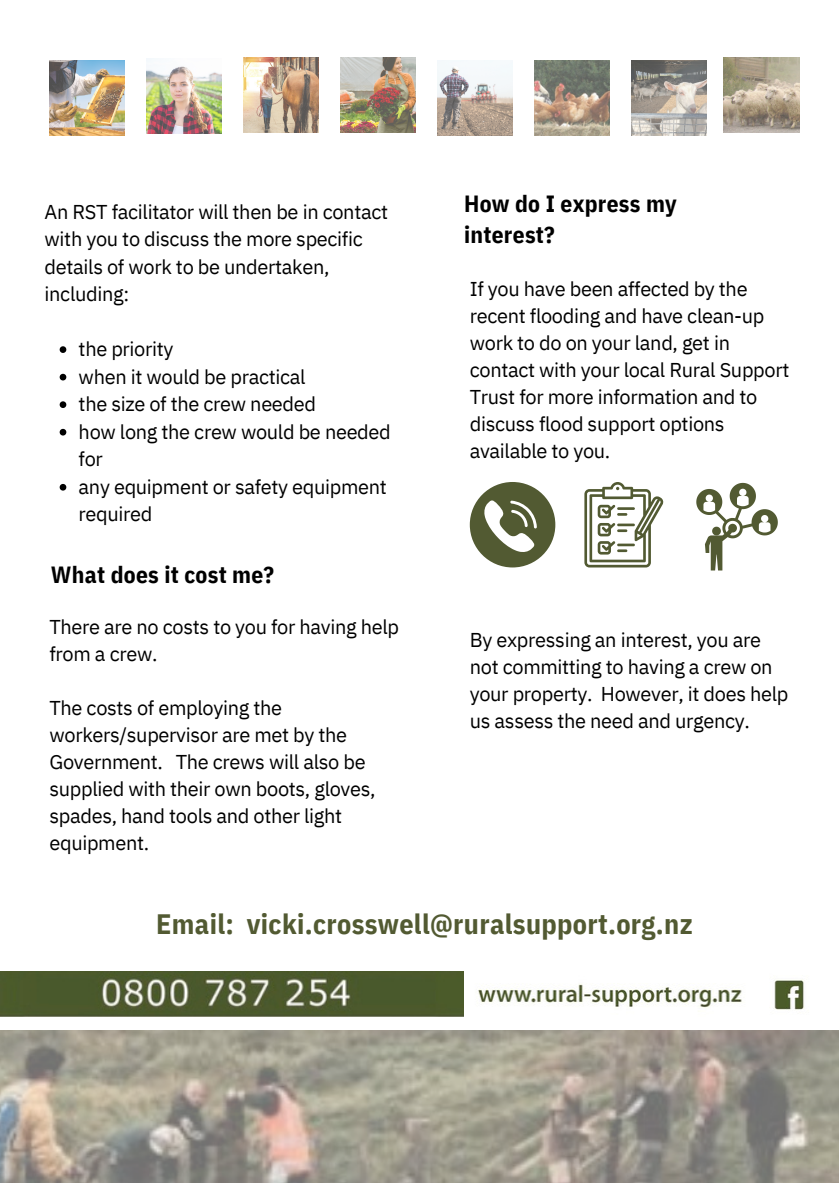
<style>
.page{position:relative;width:839px;height:1191px;background:#fff}
.page>*{position:absolute;margin:0;border:0;box-sizing:border-box;transform-origin:0 0}
.t1{font:700 28px "IBM Plex Sans Cond";letter-spacing:.01em;color:#525a32}
.t2{font:700 23.4px/31.6px "IBM Plex Sans Cond";letter-spacing:.01em;color:#000}
.t3{font:20px/27px "IBM Plex Sans";letter-spacing:-.015em;color:#000}
</style>
<div class="page">
<img style="left:0;top:1030px;width:838px;height:153px">
<img style="left:49px;top:60px;width:76px;height:75px">
<img style="left:146px;top:58px;width:75px;height:75px">
<img style="left:243px;top:58px;width:75px;height:75px">
<img style="left:340px;top:58px;width:75px;height:75px">
<img style="left:437px;top:60px;width:75px;height:75px">
<img style="left:534px;top:60px;width:75px;height:75px">
<img style="left:631px;top:60px;width:75px;height:75px">
<img style="left:723px;top:58px;width:76px;height:75px">
<svg style="left:470px;top:482px;width:85px;height:85px"></svg>
<svg style="left:584px;top:482px;width:80px;height:85px"></svg>
<svg style="left:696px;top:483px;width:81px;height:87px"></svg>
<img style="left:478px;top:980px;width:327px;height:30px">
<img style="left:0;top:971px;width:464px;height:45px">
<svg style="left:60px;top:346px;width:6px;height:7px"></svg>
<svg style="left:60px;top:374px;width:6px;height:6px"></svg>
<svg style="left:60px;top:401px;width:6px;height:7px"></svg>
<svg style="left:60px;top:429px;width:6px;height:7px"></svg>
<svg style="left:60px;top:484px;width:6px;height:7px"></svg>
<p class="t3" style="left:45px;top:197px;width:345px;line-height:27.6px">An RST facilitator will then be in contact with you to discuss the more specific details of work to be undertaken, including:</p>
<p class="t3" style="left:79px;top:335px;width:313px;line-height:27.6px">the priority<br>when it would be practical<br>the size of the crew needed<br>how long the crew would be needed for<br>any equipment or safety equipment required</p>
<p class="t2" style="left:51px;top:559px;width:225px">What does it cost me?</p>
<p class="t3" style="left:49px;top:613px;width:351px">There are no costs to you for having help from a crew.</p>
<p class="t3" style="left:49px;top:694px;width:327px">The costs of employing the workers/supervisor are met by the<br>Government. The crews will also be supplied with their own boots, gloves, spades, hand tools and other light equipment.</p>
<p class="t2" style="left:464px;top:187px;width:214px">How do I express my interest?</p>
<p class="t3" style="left:470px;top:275px;width:321px">If you have been affected by the recent flooding and have clean-up work to do on your land, get in contact with your local Rural Support<br>Trust for more information and to discuss flood support options available to you.</p>
<p class="t3" style="left:470px;top:626px;width:320px">By expressing an interest, you are not committing to having a crew on your property. However, it does help us assess the need and urgency.</p>
<h1 class="t1" style="left:156px;top:905px;width:538px">Email: vicki.crosswell@ruralsupport.org.nz</h1>
</div>
